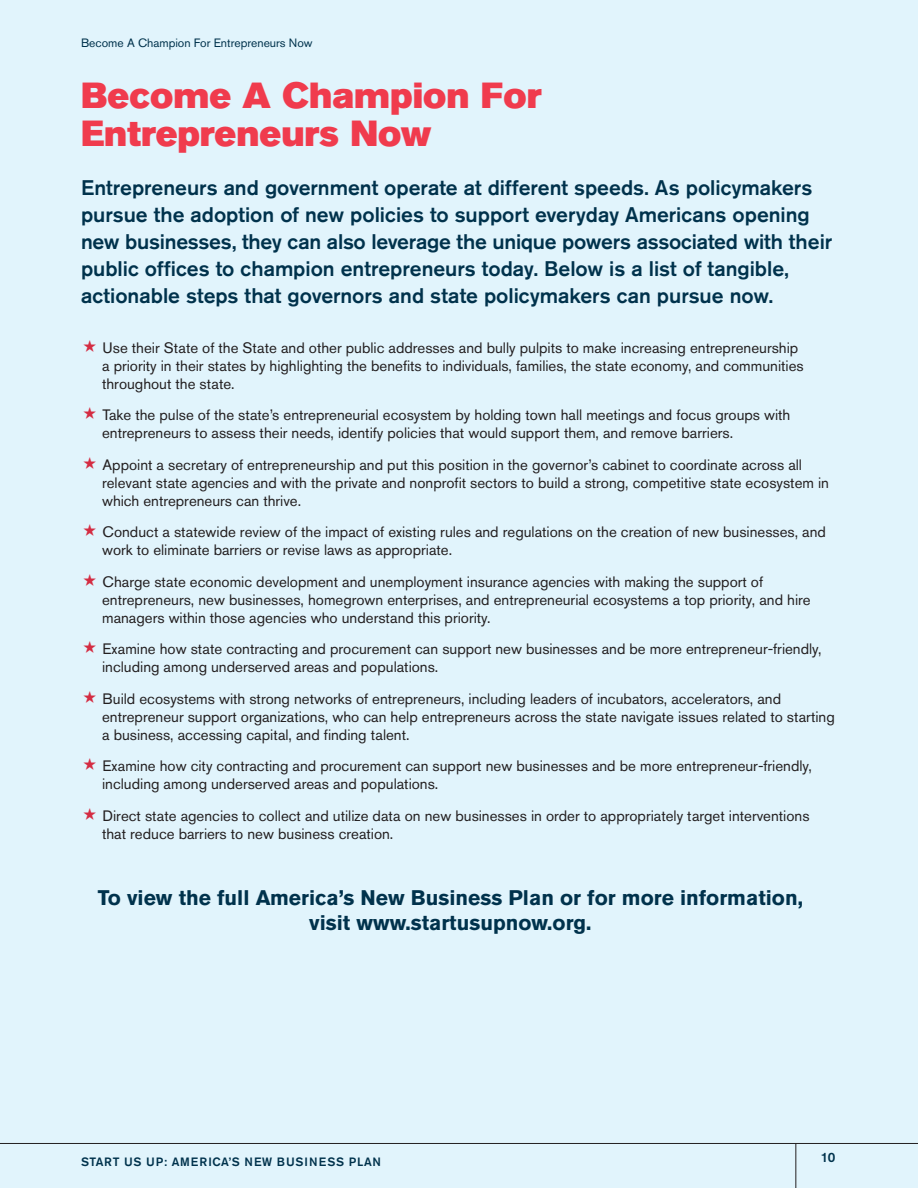
<style>
.page{position:relative;width:918px;height:1188px;background:#e1f4fc}
.page>*{position:absolute;margin:0;border:0;box-sizing:border-box;transform-origin:0 0}
.t1{font:36px/37.5px "Akzidenz Grotesk Pro Super UFC";color:#f03b4d}
.Subhead{font:21px/27px "Akzidenz Grotesk Pro Md UFC";color:#00324c}
.t2{font:21px "Akzidenz Grotesk Pro Bold UFC";color:#00324c}
.Star_bullet{font:15px/18px "Akzidenz Grotesk Pro Regular UFC";color:#231f20}
.t3{font:13.5px "Akzidenz Grotesk Pro Md UFC";color:#00324c}
.t4{font:12px "Akzidenz Grotesk Pro Regular UFC";color:#00324c}
.t5{font:12px "Akzidenz Grotesk Pro Md UFC";letter-spacing:.06em;color:#00324c}
</style>
<div class="page">
<hr style="left:0;top:1143px;width:918px;height:1px;background:#231f20">
<hr style="left:796px;top:1144px;width:1px;height:44px;background:#231f20">
<p class="t4" style="left:81px;top:35px;width:233px">Become A Champion For Entrepreneurs Now</p>
<p class="t1" style="left:81px;top:77px;width:462px">Become A Champion For<br>Entrepreneurs Now</p>
<p class="Subhead" style="left:81px;top:174px;width:753px">Entrepreneurs and government operate at different speeds. As policymakers pursue the adoption of new policies to support everyday Americans opening new businesses, they can also leverage the unique powers associated with their public offices to champion entrepreneurs today. Below is a list of tangible, actionable steps that governors and state policymakers can pursue now.</p>
<p class="Star_bullet" style="left:102px;top:339px;width:703px">Use their State of the State and other public addresses and bully pulpits to make increasing entrepreneurship a priority in their states by highlighting the benefits to individuals, families, the state economy, and communities throughout the state.</p>
<p class="Star_bullet" style="left:102px;top:406px;width:690px">Take the pulse of the state’s entrepreneurial ecosystem by holding town hall meetings and focus groups with entrepreneurs to assess their needs, identify policies that would support them, and remove barriers.</p>
<p class="Star_bullet" style="left:102px;top:456px;width:728px">Appoint a secretary of entrepreneurship and put this position in the governor’s cabinet to coordinate across all relevant state agencies and with the private and nonprofit sectors to build a strong, competitive state ecosystem in which entrepreneurs can thrive.</p>
<p class="Star_bullet" style="left:102px;top:523px;width:725px">Conduct a statewide review of the impact of existing rules and regulations on the creation of new businesses, and work to eliminate barriers or revise laws as appropriate.</p>
<p class="Star_bullet" style="left:102px;top:573px;width:710px">Charge state economic development and unemployment insurance agencies with making the support of entrepreneurs, new businesses, homegrown enterprises, and entrepreneurial ecosystems a top priority, and hire managers within those agencies who understand this priority.</p>
<p class="Star_bullet" style="left:102px;top:640px;width:721px">Examine how state contracting and procurement can support new businesses and be more entrepreneur-friendly, including among underserved areas and populations.</p>
<p class="Star_bullet" style="left:102px;top:690px;width:734px">Build ecosystems with strong networks of entrepreneurs, including leaders of incubators, accelerators, and entrepreneur support organizations, who can help entrepreneurs across the state navigate issues related to starting a business, accessing capital, and finding talent.</p>
<p class="Star_bullet" style="left:102px;top:757px;width:711px">Examine how city contracting and procurement can support new businesses and be more entrepreneur-friendly, including among underserved areas and populations.</p>
<p class="Star_bullet" style="left:102px;top:807px;width:709px">Direct state agencies to collect and utilize data on new businesses in order to appropriately target interventions that reduce barriers to new business creation.</p>
<p class="t2" style="left:98px;top:884px;width:707px">To view the full America’s New Business Plan or for more information,</p>
<p class="t2" style="left:309px;top:909px;width:284px">visit www.startusupnow.org.</p>
<p class="t5" style="left:81px;top:1154px;width:301px">START US UP: AMERICA’S NEW BUSINESS PLAN</p>
<p class="t3" style="left:821px;top:1149px;width:16px">10</p>
</div>
